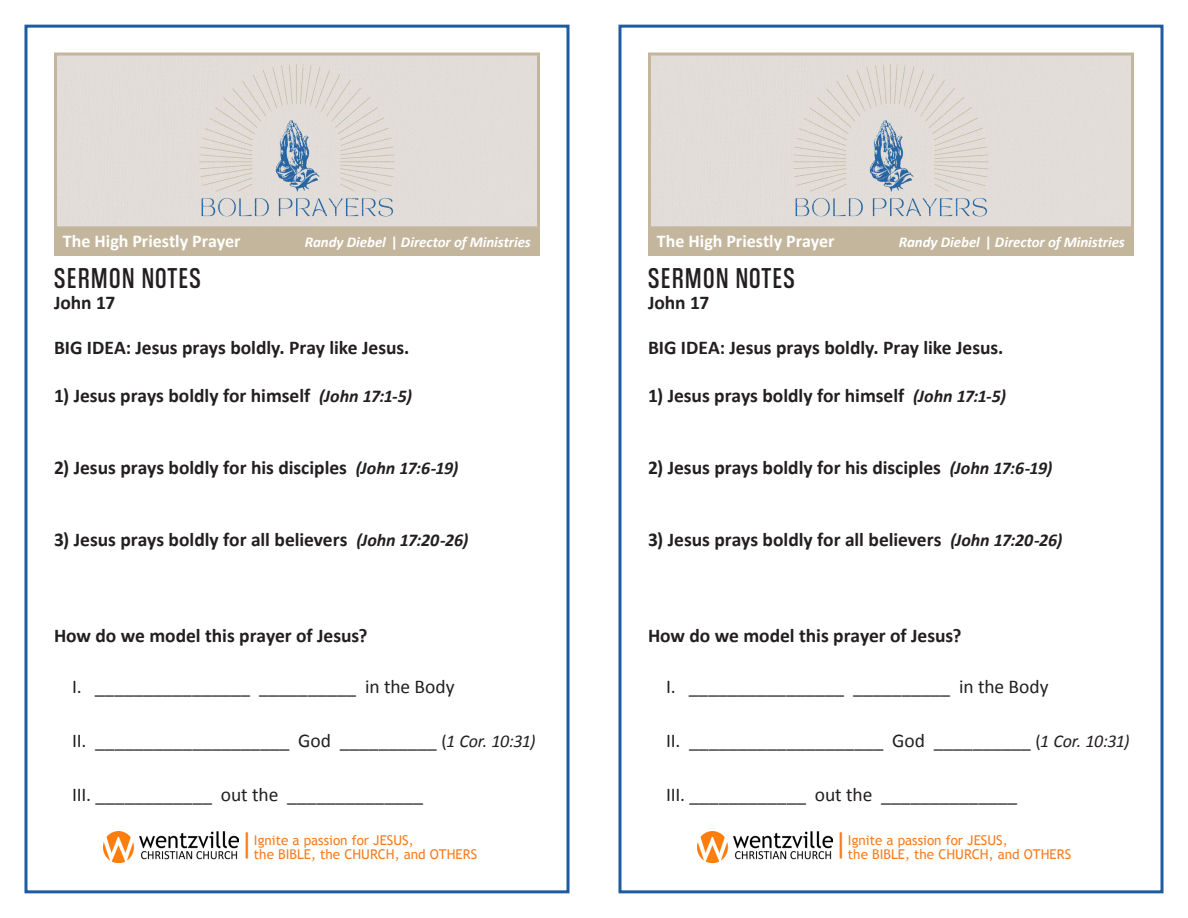
<style>
.page{position:relative;width:1188px;height:918px;background:#fff}
.page>*{position:absolute;margin:0;border:0;box-sizing:border-box;transform-origin:0 0}
.t1{font:30px "Coolvetica Condensed Rg";letter-spacing:.07em;color:#231f20}
.t2{font:29.55px "Calibri";color:#f47d21}
.t3{font:700 19.5px "Calibri";color:#231f20}
.t4{font:19.5px "Calibri";letter-spacing:-.005em;color:#231f20}
.t5{font:700 18px "Calibri";color:#fff}
.t6{font:italic 700 15px "Calibri";letter-spacing:-.005em;color:#fff}
.t7{font:13.5px "Trebuchet MS";color:#f47d21}
.s1{font-style:normal}
.s2{font-style:italic;font-size:18px}
.s3{font-size:18px}
</style>
<div class="page">
<img style="left:698px;top:831px;width:135px;height:31px">
<img style="left:58px;top:56px;width:478px;height:169px">
<div style="left:54px;top:52px;width:486px;height:177px;border:3px solid #c3b69c"></div>
<div style="left:54px;top:227px;width:486px;height:28px;background:#c3b69c"></div>
<img style="left:104px;top:831px;width:135px;height:31px">
<img style="left:652px;top:56px;width:478px;height:169px">
<div style="left:648px;top:52px;width:486px;height:177px;border:3px solid #c3b69c"></div>
<div style="left:648px;top:227px;width:486px;height:28px;background:#c3b69c"></div>
<div style="left:24px;top:25px;width:546px;height:868px;border:3px solid #1e5b9f"></div>
<div style="left:618px;top:25px;width:546px;height:868px;border:3px solid #1e5b9f"></div>
<p class="t5" style="left:63px;top:228px;width:179px">The High Priestly Prayer</p>
<p class="t6" style="left:305px;top:231px;width:228px">Randy Diebel <span class="s1">|</span> Director of Ministries</p>
<p class="t1" style="left:54px;top:259px;width:148px">SERMON NOTES</p>
<p class="t3" style="left:54px;top:289px;width:63px">John 17</p>
<p class="t3" style="left:54px;top:334px;width:357px">BIG IDEA: Jesus prays boldly. Pray like Jesus.</p>
<p class="t3" style="left:54px;top:382px;width:360px">1) Jesus prays boldly for himself <span class="s2">(John 17:1-5)</span></p>
<p class="t5" style="left:657px;top:228px;width:179px">The High Priestly Prayer</p>
<p class="t6" style="left:899px;top:231px;width:228px">Randy Diebel <span class="s1">|</span> Director of Ministries</p>
<p class="t1" style="left:648px;top:259px;width:148px">SERMON NOTES</p>
<p class="t3" style="left:648px;top:289px;width:63px">John 17</p>
<p class="t3" style="left:648px;top:334px;width:357px">BIG IDEA: Jesus prays boldly. Pray like Jesus.</p>
<p class="t3" style="left:648px;top:382px;width:360px">1) Jesus prays boldly for himself <span class="s2">(John 17:1-5)</span></p>
<p class="t3" style="left:54px;top:454px;width:406px">2) Jesus prays boldly for his disciples <span class="s2">(John 17:6-19)</span></p>
<p class="t3" style="left:648px;top:454px;width:406px">2) Jesus prays boldly for his disciples <span class="s2">(John 17:6-19)</span></p>
<p class="t3" style="left:54px;top:526px;width:416px">3) Jesus prays boldly for all believers <span class="s2">(John 17:20-26)</span></p>
<p class="t3" style="left:648px;top:526px;width:416px">3) Jesus prays boldly for all believers <span class="s2">(John 17:20-26)</span></p>
<p class="t3" style="left:54px;top:622px;width:315px">How do we model this prayer of Jesus?</p>
<p class="t4" style="left:72px;top:673px;width:384px">I. ________________ __________ in the Body</p>
<p class="t4" style="left:72px;top:727px;width:465px">II. ____________________ God __________ <span class="s3">(</span><span class="s2">1 Cor. 10:31)</span></p>
<p class="t4" style="left:72px;top:781px;width:353px">III. ____________ out the ______________</p>
<p class="t3" style="left:648px;top:622px;width:315px">How do we model this prayer of Jesus?</p>
<p class="t4" style="left:666px;top:673px;width:384px">I. ________________ __________ in the Body</p>
<p class="t4" style="left:666px;top:727px;width:465px">II. ____________________ God __________ <span class="s3">(</span><span class="s2">1 Cor. 10:31)</span></p>
<p class="t4" style="left:666px;top:781px;width:353px">III. ____________ out the ______________</p>
<p class="t2" style="left:240px;top:823px;width:15px">|</p>
<p class="t7" style="left:254px;top:833px;width:161px">Ignite a passion for JESUS,</p>
<p class="t7" style="left:254px;top:846px;width:225px">the BIBLE, the CHURCH, and OTHERS</p>
<p class="t2" style="left:834px;top:823px;width:15px">|</p>
<p class="t7" style="left:848px;top:833px;width:161px">Ignite a passion for JESUS,</p>
<p class="t7" style="left:848px;top:846px;width:225px">the BIBLE, the CHURCH, and OTHERS</p>
</div>
